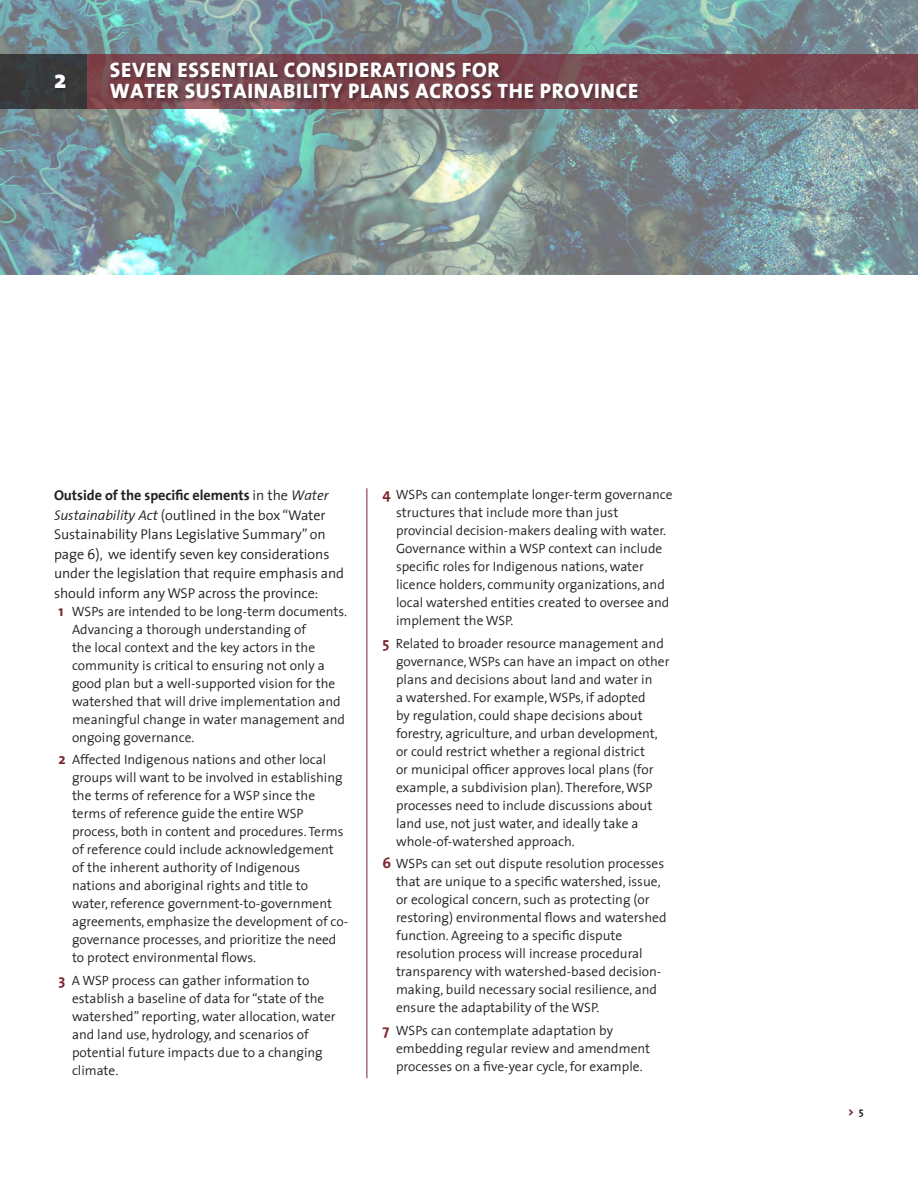
<style>
.page{position:relative;width:918px;height:1188px;background:#fff}
.page>*{position:absolute;margin:0;border:0;box-sizing:border-box;transform-origin:0 0}
.WSP_head_numbers{font:800 25.5px "The Sans";color:#fff}
.WSP_head_1{font:800 21px/21px "The Sans";letter-spacing:.035em;color:#fff}
.WSP_body_1st_The_San{font:300 14.25px/19.5px "The Sans";letter-spacing:-.005em;color:#231f20}
.WSP_numbers{font:300 13.5px/18px "The Sans";color:#231f20}
.WSP_running_heads{font:800 10.5px "The Sans";color:#7c232e}
.s1{font-weight:700}
.s2{font-style:italic}
.s3{font-weight:700;font-size:15px;color:#7c232e}
.s4{font-weight:700;color:#231f20}
</style>
<div class="page">
<img style="left:0;top:0;width:918px;height:274px">
<div style="left:0;top:54px;width:87px;height:55px;background:#37393a"></div>
<svg style="left:87px;top:54px;width:831px;height:55px;fill:#79434d"></svg>
<div style="left:54px;top:74px;width:16px;height:19px;background:#343435"></div>
<div style="left:109px;top:62px;width:534px;height:41px;background:#231f20;opacity:.45"></div>
<hr style="left:367px;top:488px;width:1px;height:590px;background:#7c232e">
<p class="WSP_head_numbers" style="left:54px;top:58px;width:14px">2</p>
<p class="WSP_head_1" style="left:110px;top:59px;width:530px">SEVEN ESSENTIAL CONSIDERATIONS FOR<br>WATER SUSTAINABILITY PLANS ACROSS THE PROVINCE</p>
<p class="WSP_body_1st_The_San" style="left:54px;top:485px;width:292px"><span class="s1">Outside of the specific elements</span> in the <span class="s2">Water Sustainability Act</span> (outlined in the box “Water Sustainability Plans Legislative Summary” on page 6), we identify seven key considerations under the legislation that require emphasis and should inform any WSP across the province:</p>
<p class="WSP_numbers" style="left:72px;top:602px;width:277px;text-indent:-14px"><span class="s3">1</span> WSPs are intended to be long-term documents.<br>Advancing a thorough understanding of<br>the local context and the key actors in the community is critical to ensuring not only a good plan but a well-supported vision for the watershed that will drive implementation and meaningful change in water management and ongoing governance.</p>
<p class="WSP_numbers" style="left:72px;top:750px;width:278px;text-indent:-14px"><span class="s3">2</span> Affected Indigenous nations and other local groups will want to be involved in establishing the terms of reference for a WSP since the terms of reference guide the entire WSP process, both in content and procedures. Terms of reference could include acknowledgement of the inherent authority of Indigenous<br>nations and aboriginal rights and title to<br>water, reference government-to-government agreements, emphasize the development of co&shy;governance processes, and prioritize the need to protect environmental flows.</p>
<p class="WSP_numbers" style="left:72px;top:971px;width:265px;text-indent:-14px"><span class="s3">3</span> A WSP process can gather information to establish a baseline of data for “state of the watershed” reporting, water allocation, water and land use, hydrology, and scenarios of potential future impacts due to a changing climate.</p>
<p class="WSP_numbers" style="left:396px;top:485px;width:278px;text-indent:-14px"><span class="s3">4</span> WSPs can contemplate longer-term governance structures that include more than just provincial decision-makers dealing with water.<br>Governance within a WSP context can include specific roles for Indigenous nations, water licence holders, community organizations, and local watershed entities created to oversee and implement the WSP.</p>
<p class="WSP_numbers" style="left:396px;top:634px;width:275px;text-indent:-14px"><span class="s3">5</span> Related to broader resource management and governance, WSPs can have an impact on other plans and decisions about land and water in<br>a watershed. For example, WSPs, if adopted<br>by regulation, could shape decisions about forestry, agriculture, and urban development, or could restrict whether a regional district<br>or municipal officer approves local plans (for example, a subdivision plan). Therefore, WSP processes need to include discussions about land use, not just water, and ideally take a whole-of-watershed approach.</p>
<p class="WSP_numbers" style="left:396px;top:854px;width:272px;text-indent:-14px"><span class="s3">6</span> WSPs can set out dispute resolution processes that are unique to a specific watershed, issue, or ecological concern, such as protecting (or restoring) environmental flows and watershed function. Agreeing to a specific dispute resolution process will increase procedural transparency with watershed-based decision&shy;making, build necessary social resilience, and ensure the adaptability of the WSP.</p>
<p class="WSP_numbers" style="left:396px;top:1021px;width:256px;text-indent:-14px"><span class="s3">7</span> WSPs can contemplate adaptation by embedding regular review and amendment processes on a five-year cycle, for example.</p>
<p class="WSP_running_heads" style="left:849px;top:1102px;width:17px">&gt; <span class="s4">5</span></p>
</div>
